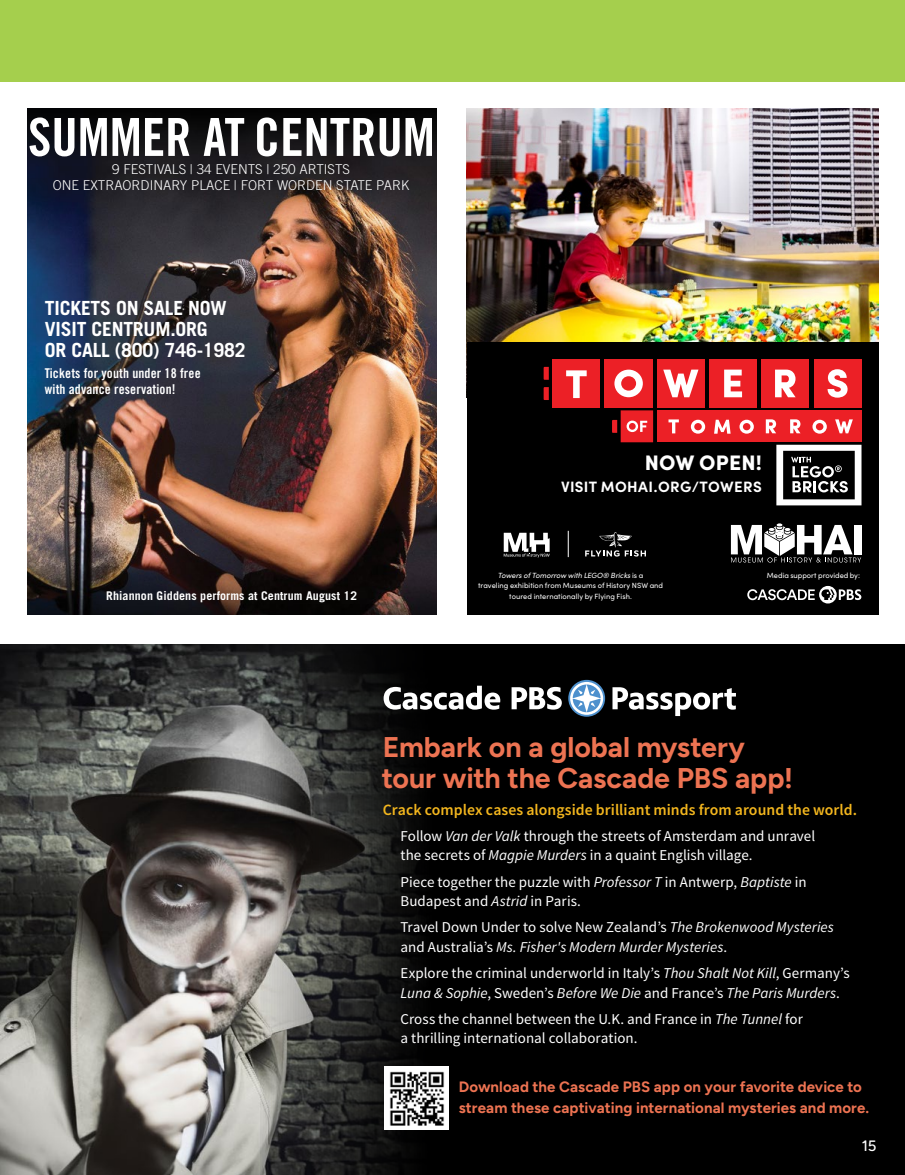
<style>
.page{position:relative;width:905px;height:1175px;background:#fff}
.page>*{position:absolute;margin:0;border:0;box-sizing:border-box;transform-origin:0 0}
.t1{font:52.5px "Trade Gothic Bold Cond Twenty";color:#fff}
.t2{font:700 28.5px/31.5px "Figtree";color:#ed7352}
.t3{font:900 21px "Sofia Pro";letter-spacing:.01em;color:#fff}
.t4{font:700 19.5px/21px "Trade Gothic";letter-spacing:-.01em;color:#fff}
.t5{font:600 15.75px "Source Sans Pro";letter-spacing:.005em;color:#f3b61e}
.t6{font:15px/19.5px "Source Sans Pro";color:#fff}
.t7{font:italic 15px/19.5px "Source Sans Pro";letter-spacing:.005em;color:#fff}
.t8{font:700 15px/21px "Figtree";letter-spacing:.005em;color:#ed7352}
.t9{font:700 15px "Sofia Pro";letter-spacing:.025em;color:#fff}
.t10{font:500 15px "Figtree";color:#fff}
.t11{font:300 13.5px/16.5px "Trade Gothic";color:#fff;text-align:center}
.t12{font:13.5px/16.4px "Trade Gothic Bold Cond Twenty";letter-spacing:.01em;color:#fff}
.t13{font:700 12px "Trade Gothic";letter-spacing:.01em;color:#fff}
.t14{font:7.5px/10.5px "Sofia Pro";letter-spacing:.005em;color:#fff;text-align:center}
.s1{font-style:italic}
.s2{font-style:normal}
</style>
<div class="page">
<img style="left:0;top:644px;width:260px;height:530px">
<svg style="left:260px;top:644px;width:644px;height:530px;background:#0d0d0c"></svg>
<img style="left:467px;top:109px;width:411px;height:234px">
<div style="left:467px;top:343px;width:411px;height:272px;background:#000"></div>
<svg style="left:776px;top:445px;width:85px;height:60px"></svg>
<div style="left:813px;top:359px;width:48px;height:49px;background:#ec2026"></div>
<svg style="left:827px;top:369px;width:20px;height:28px"></svg>
<div style="left:761px;top:359px;width:48px;height:49px;background:#ec2026"></div>
<svg style="left:775px;top:369px;width:20px;height:28px"></svg>
<div style="left:709px;top:359px;width:48px;height:49px;background:#ec2026"></div>
<svg style="left:724px;top:369px;width:18px;height:28px"></svg>
<div style="left:604px;top:359px;width:49px;height:49px;background:#ec2026"></div>
<svg style="left:614px;top:369px;width:28px;height:28px"></svg>
<div style="left:657px;top:359px;width:47px;height:49px;background:#ec2026"></div>
<svg style="left:663px;top:369px;width:35px;height:28px"></svg>
<div style="left:552px;top:359px;width:48px;height:49px;background:#ec2026"></div>
<svg style="left:566px;top:370px;width:20px;height:28px"></svg>
<svg style="left:543px;top:387px;width:6px;height:13px"></svg>
<svg style="left:543px;top:367px;width:6px;height:13px"></svg>
<div style="left:657px;top:410px;width:204px;height:32px;background:#ec2026"></div>
<svg style="left:668px;top:419px;width:11px;height:14px"></svg>
<svg style="left:690px;top:420px;width:15px;height:13px"></svg>
<svg style="left:714px;top:420px;width:16px;height:14px"></svg>
<svg style="left:765px;top:419px;width:11px;height:14px"></svg>
<svg style="left:790px;top:419px;width:10px;height:14px"></svg>
<svg style="left:812px;top:420px;width:14px;height:13px"></svg>
<svg style="left:835px;top:419px;width:17px;height:14px"></svg>
<svg style="left:739px;top:420px;width:14px;height:13px"></svg>
<svg style="left:612px;top:410px;width:41px;height:32px"></svg>
<svg style="left:503px;top:533px;width:46px;height:24px"></svg>
<svg style="left:585px;top:532px;width:61px;height:24px"></svg>
<svg style="left:568px;top:531px;width:1px;height:26px"></svg>
<svg style="left:731px;top:523px;width:130px;height:39px"></svg>
<div style="left:819px;top:586px;width:17px;height:17px;background:#fff;border-radius:50%"></div>
<svg style="left:821px;top:589px;width:40px;height:11px"></svg>
<svg style="left:747px;top:589px;width:67px;height:11px"></svg>
<img style="left:27px;top:108px;width:409px;height:506px">
<div style="left:0;top:0;width:904px;height:81px;background:#a5cf4d"></div>
<svg style="left:383px;top:685px;width:117px;height:24px"></svg>
<svg style="left:511px;top:687px;width:51px;height:22px"></svg>
<svg style="left:612px;top:687px;width:124px;height:29px"></svg>
<svg style="left:568px;top:680px;width:37px;height:36px"></svg>
<svg style="left:570px;top:682px;width:33px;height:33px"></svg>
<img style="left:384px;top:1067px;width:64px;height:62px">
<img style="left:0;top:926px;width:1px;height:192px">
<h1 class="t1" style="left:28px;top:105px;width:408px">SUMMER AT CENTRUM</h1>
<p class="t11" style="left:53px;top:161px;width:358px">9 FESTIVALS | 34 EVENTS | 250 ARTISTS<br>ONE EXTRAORDINARY PLACE | FORT WORDEN STATE PARK</p>
<h3 class="t4" style="left:45px;top:297px;width:202px">TICKETS ON SALE NOW<br>VISIT CENTRUM.ORG<br>OR CALL (800) 746-1982</h3>
<p class="t12" style="left:45px;top:364px;width:157px">Tickets for youth under 18 free with advance reservation!</p>
<p class="t13" style="left:106px;top:589px;width:252px">Rhiannon Giddens performs at Centrum August 12</p>
<h3 class="t3" style="left:644px;top:446px;width:119px">NOW OPEN!</h3>
<p class="t9" style="left:561px;top:475px;width:202px">VISIT MOHAI.ORG/TOWERS</p>
<p class="t14" style="left:478px;top:569px;width:187px"><span class="s1">Towers of Tomorrow with LEGO® Bricks</span> is a<br>traveling exhibition from Museums of History NSW and toured internationally by Flying Fish.</p>
<p class="t14" style="left:767px;top:570px;width:95px">Media support provided by:</p>
<h2 class="t2" style="left:382px;top:730px;width:413px">Embark on a global mystery tour with the Cascade PBS app!</h2>
<p class="t5" style="left:383px;top:799px;width:476px">Crack complex cases alongside brilliant minds from around the world.</p>
<p class="t6" style="left:400px;top:826px;width:416px">Follow <span class="s1">Van der Valk</span> through the streets of Amsterdam and unravel the secrets of <span class="s1">Magpie Murders</span> in a quaint English village.</p>
<p class="t6" style="left:400px;top:872px;width:407px">Piece together the puzzle with <span class="s1">Professor T</span> in Antwerp, <span class="s1">Baptiste</span> in<br>Budapest and <span class="s1">Astrid</span> in Paris.</p>
<p class="t7" style="left:400px;top:917px;width:435px"><span class="s2">Travel Down Under to solve New Zealand’s</span> The Brokenwood Mysteries <span class="s2">and Australia’s</span> Ms. Fisher's Modern Murder Mysteries<span class="s2">.</span></p>
<p class="t6" style="left:400px;top:963px;width:451px">Explore the criminal underworld in Italy’s <span class="s1">Thou Shalt Not Kill</span>, Germany’s<br><span class="s1">Luna &amp; Sophie</span>, Sweden’s <span class="s1">Before We Die</span> and France’s <span class="s1">The Paris Murders</span>.</p>
<p class="t6" style="left:400px;top:1009px;width:404px">Cross the channel between the U.K. and France in <span class="s1">The Tunnel</span> for a thrilling international collaboration.</p>
<p class="t8" style="left:458px;top:1075px;width:412px">Download the Cascade PBS app on your favorite device to stream these captivating international mysteries and more.</p>
<p class="t10" style="left:861px;top:1137px;width:16px">15</p>
</div>
